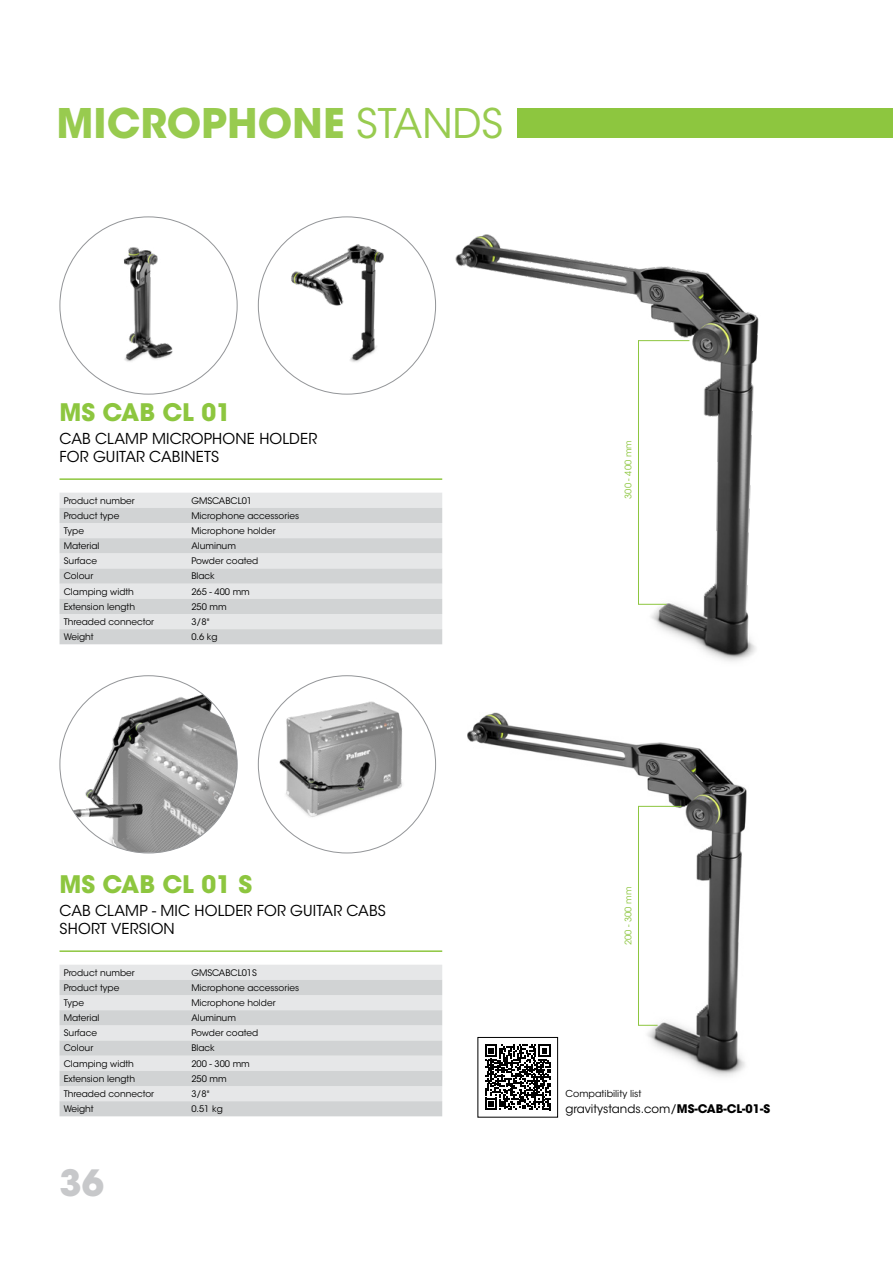
<style>
.page{position:relative;width:893px;height:1263px;background:#fff}
.page>*{position:absolute;margin:0;border:0;box-sizing:border-box;transform-origin:0 0}
.t1{font:700 40.5px "ITC Avant Garde Std";color:#98cb4f}
.t2{font:700 36px "ITC Avant Garde Std";color:#c7c8ca}
.t3{font:700 24px "ITC Avant Garde Std";color:#8dc63f}
.t4{font:15px/18.8px "ITC Avant Garde Std";letter-spacing:.01em;color:#000}
.t5{font:11.85px "ITC Avant Garde Std";color:#000}
.t6{font:9.6px "ITC Avant Garde Std";color:#000}
.t7{font:9px "ITC Avant Garde Std";color:#000}
.t8{font:9px "ITC Avant Garde Std";color:#8dc63f}
.s1{font-weight:400}
.s2{font-weight:700}
</style>
<div class="page">
<img style="left:455px;top:234px;width:304px;height:428px">
<img style="left:467px;top:712px;width:280px;height:406px">
<svg style="left:485px;top:1044px;width:65px;height:66px"></svg>
<div style="left:478px;top:1037px;width:80px;height:80px;border:1px solid #000"></div>
<svg style="left:638px;top:340px;width:52px;height:265px"></svg>
<svg style="left:638px;top:806px;width:44px;height:220px"></svg>
<div style="left:517px;top:108px;width:376px;height:30px;background:#8dc63f"></div>
<div style="left:60px;top:965px;width:382px;height:15px;background:#e6e7e8"></div>
<svg style="left:60px;top:980px;width:382px;height:136px;background:#dadcdd"></svg>
<hr style="left:60px;top:950px;width:382px;height:2px;background:#8dc63f">
<img style="left:60px;top:676px;width:177px;height:177px">
<img style="left:259px;top:676px;width:170px;height:167px">
<div style="left:60px;top:493px;width:382px;height:15px;background:#e6e7e8"></div>
<svg style="left:60px;top:508px;width:382px;height:136px;background:#dadcdd"></svg>
<hr style="left:60px;top:478px;width:382px;height:2px;background:#8dc63f">
<img style="left:60px;top:217px;width:168px;height:168px">
<img style="left:259px;top:218px;width:170px;height:166px">
<h1 class="t1" style="left:57px;top:97px;width:448px">MICROPHONE <span class="s1">STANDS</span></h1>
<h3 class="t3" style="left:60px;top:397px;width:173px">MS CAB CL 01</h3>
<h3 class="t4" style="left:60px;top:429px;width:259px">CAB CLAMP MICROPHONE HOLDER<br>FOR GUITAR CABINETS</h3>
<p class="t7" style="left:64px;top:495px;width:72px">Product number</p>
<p class="t7" style="left:191px;top:495px;width:62px">GMSCABCL01</p>
<p class="t7" style="left:64px;top:510px;width:57px">Product type</p>
<p class="t7" style="left:191px;top:510px;width:109px">Microphone accessories</p>
<p class="t7" style="left:64px;top:525px;width:22px">Type</p>
<p class="t7" style="left:191px;top:525px;width:86px">Microphone holder</p>
<p class="t7" style="left:64px;top:540px;width:37px">Material</p>
<p class="t7" style="left:191px;top:540px;width:46px">Aluminum</p>
<p class="t7" style="left:64px;top:555px;width:35px">Surface</p>
<p class="t7" style="left:191px;top:555px;width:68px">Powder coated</p>
<p class="t7" style="left:64px;top:571px;width:31px">Colour</p>
<p class="t7" style="left:191px;top:571px;width:25px">Black</p>
<p class="t7" style="left:64px;top:586px;width:72px">Clamping width</p>
<p class="t7" style="left:191px;top:586px;width:60px">265 - 400 mm</p>
<p class="t7" style="left:64px;top:601px;width:73px">Extension length</p>
<p class="t7" style="left:191px;top:601px;width:37px">250 mm</p>
<p class="t7" style="left:64px;top:616px;width:92px">Threaded connector</p>
<p class="t7" style="left:191px;top:616px;width:20px">3/8"</p>
<p class="t7" style="left:64px;top:631px;width:32px">Weight</p>
<p class="t7" style="left:191px;top:631px;width:28px">0.6 kg</p>
<h3 class="t3" style="left:60px;top:869px;width:194px">MS CAB CL 01 S</h3>
<h3 class="t4" style="left:60px;top:901px;width:328px">CAB CLAMP - MIC HOLDER FOR GUITAR CABS<br>SHORT VERSION</h3>
<p class="t7" style="left:64px;top:967px;width:72px">Product number</p>
<p class="t7" style="left:191px;top:967px;width:67px">GMSCABCL01S</p>
<p class="t7" style="left:64px;top:982px;width:57px">Product type</p>
<p class="t7" style="left:191px;top:982px;width:109px">Microphone accessories</p>
<p class="t7" style="left:64px;top:997px;width:22px">Type</p>
<p class="t7" style="left:191px;top:997px;width:86px">Microphone holder</p>
<p class="t7" style="left:64px;top:1012px;width:37px">Material</p>
<p class="t7" style="left:191px;top:1012px;width:46px">Aluminum</p>
<p class="t7" style="left:64px;top:1027px;width:35px">Surface</p>
<p class="t7" style="left:191px;top:1027px;width:68px">Powder coated</p>
<p class="t7" style="left:64px;top:1043px;width:31px">Colour</p>
<p class="t7" style="left:191px;top:1043px;width:25px">Black</p>
<p class="t7" style="left:64px;top:1058px;width:72px">Clamping width</p>
<p class="t7" style="left:191px;top:1058px;width:60px">200 - 300 mm</p>
<p class="t7" style="left:64px;top:1073px;width:73px">Extension length</p>
<p class="t7" style="left:191px;top:1073px;width:37px">250 mm</p>
<p class="t7" style="left:64px;top:1088px;width:92px">Threaded connector</p>
<p class="t7" style="left:191px;top:1088px;width:20px">3/8"</p>
<p class="t7" style="left:64px;top:1103px;width:32px">Weight</p>
<p class="t7" style="left:191px;top:1103px;width:33px">0.51 kg</p>
<h2 class="t2" style="left:60px;top:1159px;width:46px">36</h2>
<p class="t8" style="left:623px;top:499px;width:60px;rotate:-90deg">300 - 400 mm</p>
<p class="t8" style="left:623px;top:945px;width:60px;rotate:-90deg">200 - 300 mm</p>
<p class="t6" style="left:565px;top:1088px;width:77px">Compatibility list</p>
<h3 class="t5" style="left:565px;top:1101px;width:206px">gravitystands.com/<span class="s2">MS-CAB-CL-01-S</span></h3>
</div>
